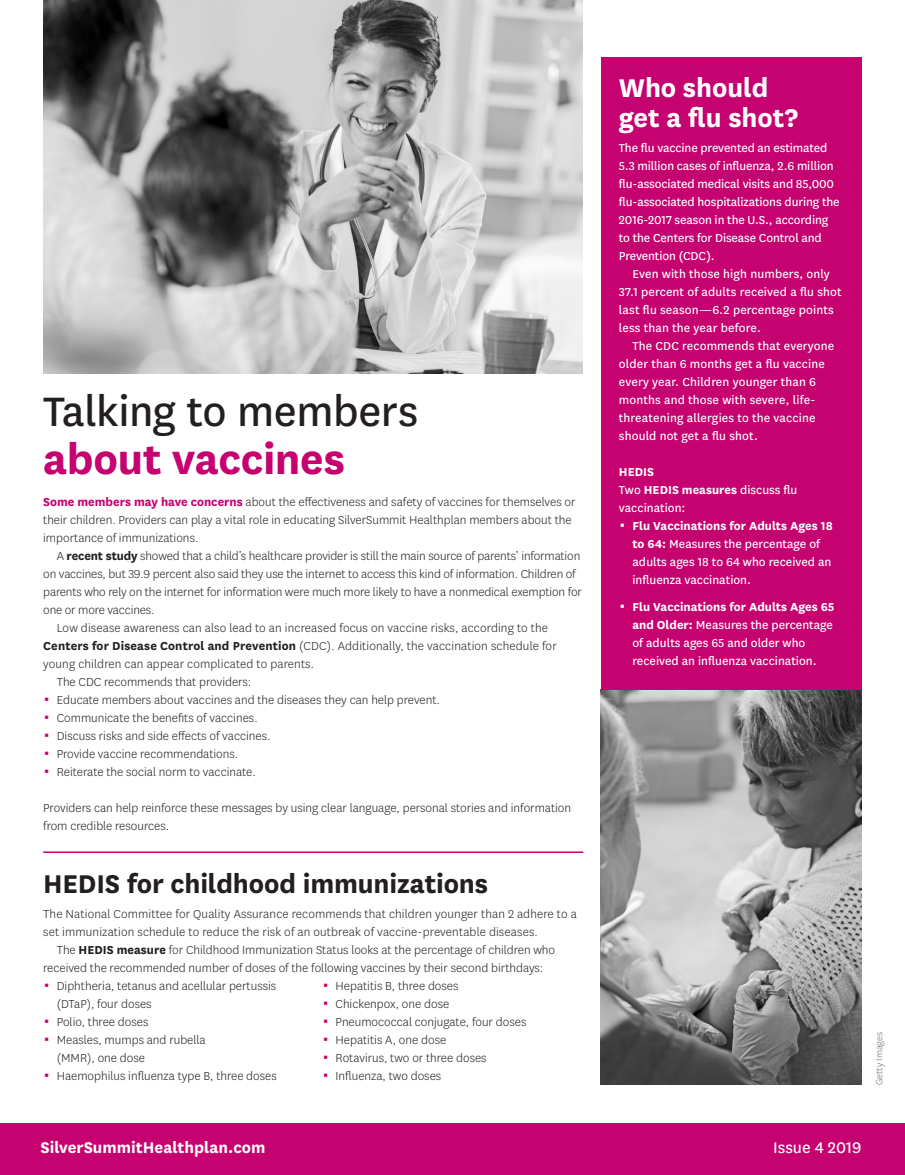
<style>
.page{position:relative;width:905px;height:1175px;background:#fff}
.page>*{position:absolute;margin:0;border:0;box-sizing:border-box;transform-origin:0 0}
.Primary_Headline{font:48px/48px "Centene Sans";letter-spacing:-.01em;color:#231f20}
.Secondary_Headline{font:700 30px "Centene Sans";letter-spacing:-.005em;color:#231f20}
.Secondary_Headline-2{font:700 30px/30px "Centene Sans";letter-spacing:-.005em;color:#fff}
.t1{font:700 18px "Centene Sans";color:#fff}
.t2{font:18px "Centene Sans";color:#fff}
.Body_Text{font:300 13.5px/18px "Centene Sans";color:#231f20}
.Secondary_Body_No_In{font:13.5px/18px "Centene Sans";letter-spacing:-.01em;color:#fff}
.Body_Text__No_Indent{font:300 13.5px/18px "Centene Sans";color:#231f20}
.Secondary_Body_Inden{font:13.5px/18px "Centene Sans";letter-spacing:.01em;color:#fff}
.Secondary_Body_Subhe{font:700 13.5px "Centene Sans";color:#fff}
.Photo_Source{font:300 10.5px "Centene Sans";color:#717074}
.s1{font-weight:700;color:#c60170}
.s2{font-weight:700}
</style>
<div class="page">
<img style="left:43px;top:0;width:540px;height:374px">
<img style="left:601px;top:689px;width:260px;height:395px">
<div style="left:601px;top:57px;width:260px;height:632px;background:#c60170"></div>
<hr style="left:43px;top:851px;width:540px;height:2px;background:#c60170">
<div style="left:0;top:1123px;width:904px;height:51px;background:#c60170"></div>
<p class="Primary_Headline" style="left:43px;top:385px;width:376px">Talking to members <span class="s1">about vaccines</span></p>
<p class="Body_Text__No_Indent" style="left:43px;top:492px;width:534px"><span class="s1">Some members may have concerns</span> about the effectiveness and safety of vaccines for themselves or their children. Providers can play a vital role in educating SilverSummit Healthplan members about the importance of immunizations.</p>
<p class="Body_Text" style="left:43px;top:546px;width:540px;text-indent:14px">A <span class="s2">recent study</span> showed that a child’s healthcare provider is still the main source of parents’ information on vaccines, but 39.9 percent also said they use the internet to access this kind of information. Children of parents who rely on the internet for information were much more likely to have a nonmedical exemption for one or more vaccines.</p>
<p class="Body_Text" style="left:43px;top:618px;width:515px;text-indent:14px">Low disease awareness can also lead to an increased focus on vaccine risks, according to the<br><span class="s2">Centers for Disease Control and Prevention</span> (CDC). Additionally, the vaccination schedule for young children can appear complicated to parents.</p>
<p class="Body_Text" style="left:57px;top:672px;width:196px">The CDC recommends that providers:</p>
<p class="Body_Text" style="left:57px;top:690px;width:385px">Educate members about vaccines and the diseases they can help prevent.</p>
<p class="Body_Text" style="left:57px;top:708px;width:202px">Communicate the benefits of vaccines.</p>
<p class="Body_Text" style="left:57px;top:726px;width:215px">Discuss risks and side effects of vaccines.</p>
<p class="Body_Text" style="left:57px;top:744px;width:183px">Provide vaccine recommendations.</p>
<p class="Body_Text" style="left:57px;top:762px;width:200px">Reiterate the social norm to vaccinate.</p>
<p class="Body_Text__No_Indent" style="left:43px;top:798px;width:529px">Providers can help reinforce these messages by using clear language, personal stories and information from credible resources.</p>
<p class="Secondary_Headline" style="left:43px;top:862px;width:446px">HEDIS for childhood immunizations</p>
<p class="Body_Text__No_Indent" style="left:43px;top:904px;width:535px">The National Committee for Quality Assurance recommends that children younger than 2 adhere to a set immunization schedule to reduce the risk of an outbreak of vaccine-preventable diseases.</p>
<p class="Body_Text" style="left:43px;top:940px;width:513px;text-indent:14px">The <span class="s2">HEDIS measure</span> for Childhood Immunization Status looks at the percentage of children who received the recommended number of doses of the following vaccines by their second birthdays:</p>
<p class="Body_Text" style="left:57px;top:976px;width:221px">Diphtheria, tetanus and acellular pertussis (DTaP), four doses</p>
<p class="Body_Text" style="left:57px;top:1012px;width:93px">Polio, three doses</p>
<p class="Body_Text" style="left:57px;top:1030px;width:150px">Measles, mumps and rubella (MMR), one dose</p>
<p class="Body_Text" style="left:57px;top:1066px;width:222px">Haemophilus influenza type B, three doses</p>
<p class="Body_Text" style="left:335px;top:976px;width:124px">Hepatitis B, three doses</p>
<p class="Body_Text" style="left:335px;top:994px;width:115px">Chickenpox, one dose</p>
<p class="Body_Text" style="left:335px;top:1012px;width:192px">Pneumococcal conjugate, four doses</p>
<p class="Body_Text" style="left:335px;top:1030px;width:112px">Hepatitis A, one dose</p>
<p class="Body_Text" style="left:335px;top:1048px;width:153px">Rotavirus, two or three doses</p>
<p class="Body_Text" style="left:335px;top:1066px;width:107px">Influenza, two doses</p>
<p class="Secondary_Headline-2" style="left:619px;top:71px;width:181px">Who should get a flu shot?</p>
<p class="Secondary_Body_No_In" style="left:619px;top:138px;width:222px">The flu vaccine prevented an estimated 5.3 million cases of influenza, 2.6 million flu-associated medical visits and 85,000 flu-associated hospitalizations during the 2016-2017 season in the U.S., according to the Centers for Disease Control and Prevention (CDC).</p>
<p class="Secondary_Body_Inden" style="left:619px;top:264px;width:224px;text-indent:14px">Even with those high numbers, only 37.1 percent of adults received a flu shot last flu season—6.2 percentage points less than the year before.</p>
<p class="Secondary_Body_Inden" style="left:619px;top:336px;width:217px;text-indent:14px">The CDC recommends that everyone older than 6 months get a flu vaccine every year. Children younger than 6 months and those with severe, life&shy;threatening allergies to the vaccine should not get a flu shot.</p>
<p class="Secondary_Body_Subhe" style="left:619px;top:462px;width:37px">HEDIS</p>
<p class="Secondary_Body_No_In" style="left:619px;top:480px;width:180px">Two <span class="s2">HEDIS measures</span> discuss flu vaccination:</p>
<p class="Secondary_Body_No_In" style="left:632px;top:516px;width:202px"><span class="s2">Flu Vaccinations for Adults Ages 18 to 64:</span> Measures the percentage of adults ages 18 to 64 who received an influenza vaccination.</p>
<p class="Secondary_Body_No_In" style="left:632px;top:597px;width:204px"><span class="s2">Flu Vaccinations for Adults Ages 65 and Older:</span> Measures the percentage of adults ages 65 and older who received an influenza vaccination.</p>
<p class="Photo_Source" style="left:872px;top:1084px;width:54px;rotate:-90deg">Getty Images</p>
<h3 class="t1" style="left:40px;top:1134px;width:226px">SilverSummitHealthplan.com</h3>
<h3 class="t2" style="left:773px;top:1135px;width:90px">Issue 4 2019</h3>
</div>
